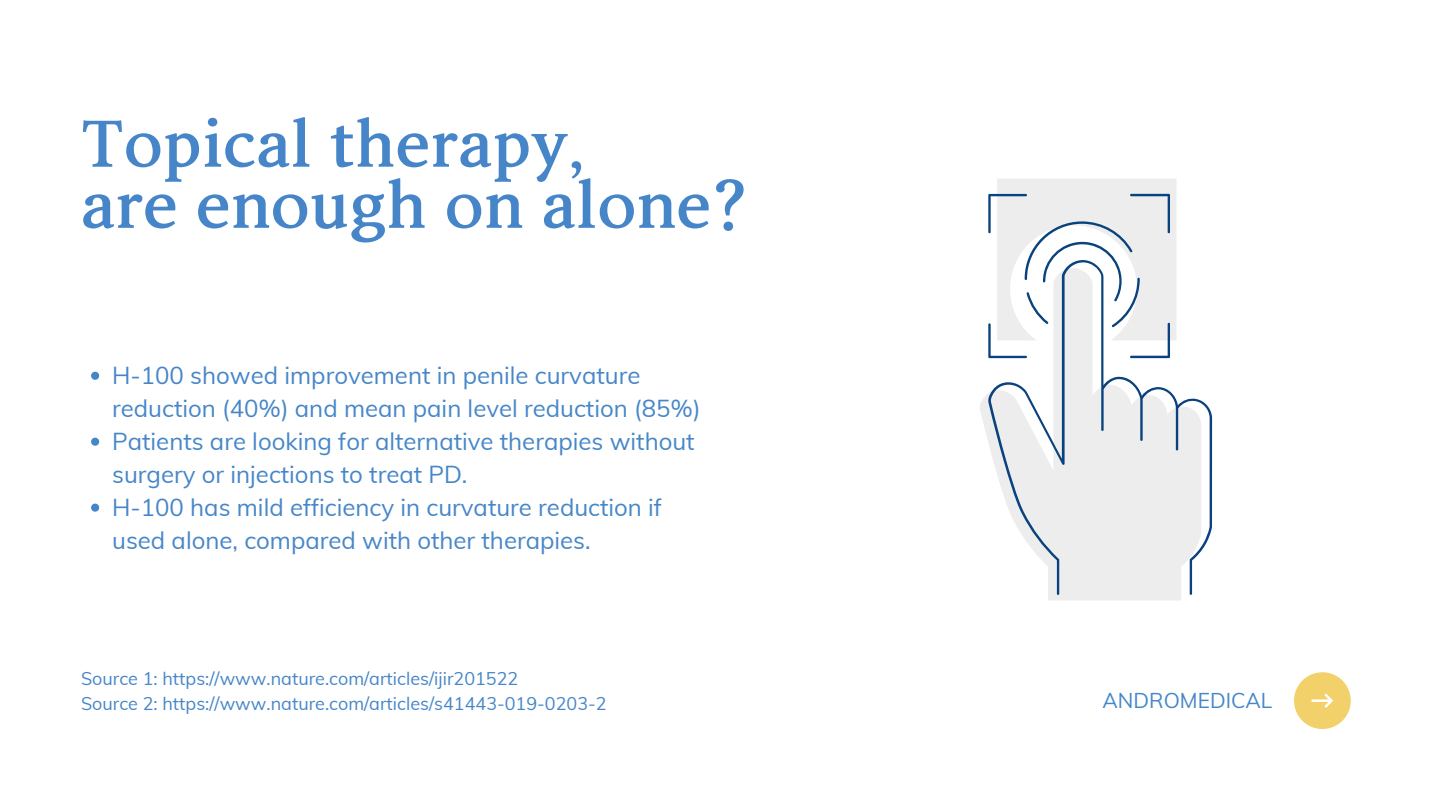
<style>
.page{position:relative;width:1440px;height:810px;background:#fff}
.page>*{position:absolute;margin:0;border:0;box-sizing:border-box;transform-origin:0 0}
.t1{font:64px "Arita buri Bold OTF";color:#4686c8}
.t2{font:24px/33px "Muli";color:#4686c8}
.t3{font:21px "Muli";color:#4686c8}
.t4{font:18px "Muli";color:#4686c8}
</style>
<div class="page">
<svg style="left:91px;top:372px;width:8px;height:8px"></svg>
<svg style="left:91px;top:438px;width:8px;height:8px"></svg>
<svg style="left:91px;top:504px;width:8px;height:8px"></svg>
<svg style="left:1294px;top:672px;width:57px;height:57px"></svg>
<svg style="left:980px;top:179px;width:201px;height:421px"></svg>
<svg style="left:988px;top:194px;width:224px;height:401px;fill:#ededed"></svg>
<p class="t1" style="left:81px;top:108px;width:505px">Topical therapy,</p>
<p class="t1" style="left:81px;top:169px;width:669px">are enough on alone?</p>
<p class="t2" style="left:112px;top:358px;width:590px">H-100 showed improvement in penile curvature reduction (40%) and mean pain level reduction (85%)</p>
<p class="t2" style="left:112px;top:424px;width:584px">Patients are looking for alternative therapies without surgery or injections to treat PD.</p>
<p class="t2" style="left:112px;top:490px;width:551px">H-100 has mild efficiency in curvature reduction if used alone, compared with other therapies.</p>
<p class="t4" style="left:81px;top:666px;width:439px">Source 1: https://www.nature.com/articles/ijir201522</p>
<p class="t4" style="left:81px;top:692px;width:527px">Source 2: https://www.nature.com/articles/s41443-019-0203-2</p>
<p class="t3" style="left:1102px;top:687px;width:171px">ANDROMEDICAL</p>
</div>
